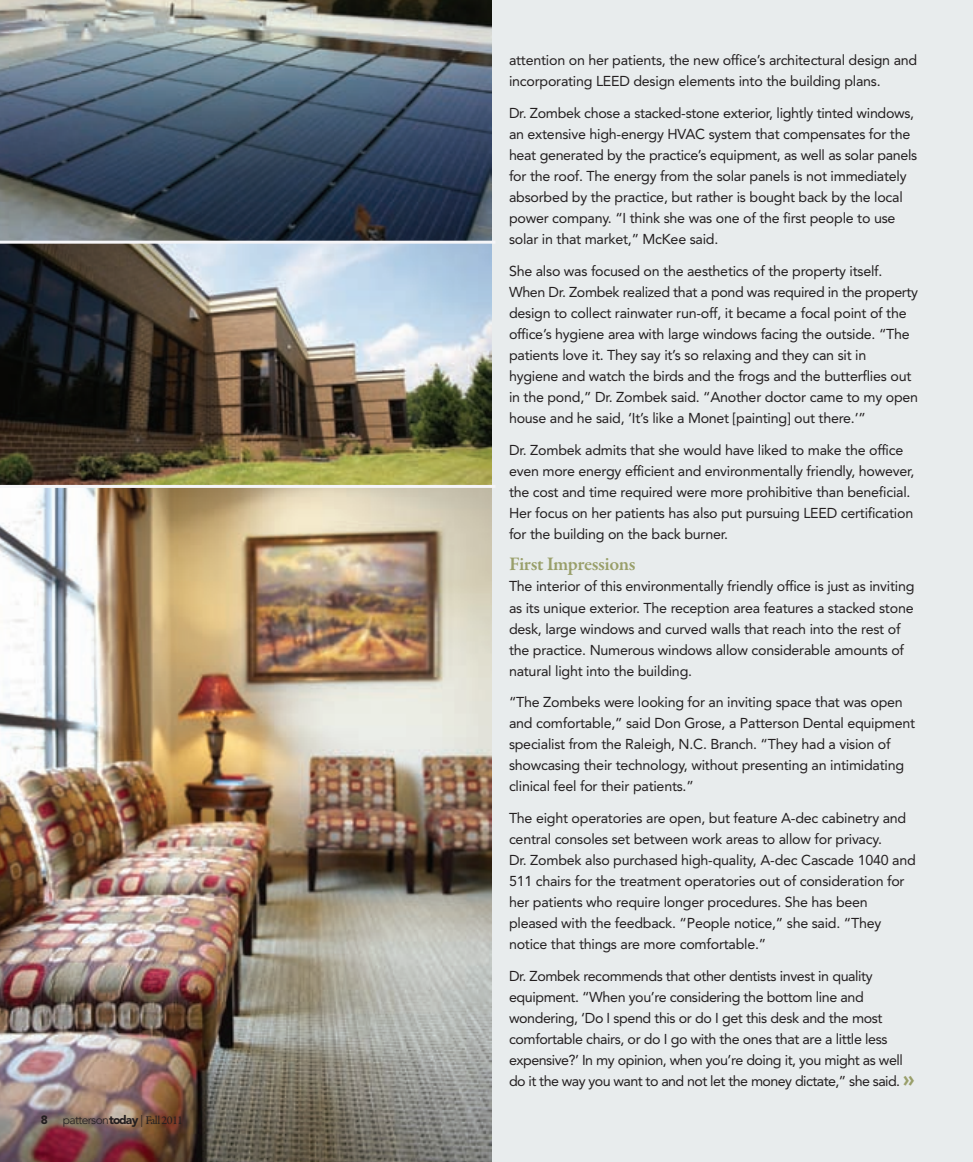
<style>
.page{position:relative;width:973px;height:1162px;background:#fff}
.page>*{position:absolute;margin:0;border:0;box-sizing:border-box;transform-origin:0 0}
.t1{font:600 19.5px "Garamond Premr Pro";letter-spacing:-.025em;color:#999f6a}
.t2{font:14.25px/21px "Avenir LT Std";letter-spacing:-.015em;color:#231f20}
.t3{font:300 12px "Avenir LT Std";letter-spacing:-.05em;color:#231f20}
.s1{font-weight:900}
.s2{font-family:"Garamond Premr Pro";font-weight:400}
.s3{font-weight:900;font-size:21px;color:#999f6a}
</style>
<div class="page">
<img style="left:0;top:0;width:972px;height:1161px">
<p class="t3" style="left:41px;top:1114px;width:144px"><span class="s1">8</span> patterson<span class="s1">today</span> | <span class="s2">Fall 2011</span></p>
<p class="t2" style="left:509px;top:51px;width:409px">attention on her patients, the new office’s architectural design and incorporating LEED design elements into the building plans.</p>
<p class="t2" style="left:509px;top:103px;width:409px">Dr. Zombek chose a stacked-stone exterior, lightly tinted windows, an extensive high-energy HVAC system that compensates for the heat generated by the practice’s equipment, as well as solar panels for the roof. The energy from the solar panels is not immediately absorbed by the practice, but rather is bought back by the local power company. “I think she was one of the first people to use solar in that market,” McKee said.</p>
<p class="t2" style="left:509px;top:261px;width:410px">She also was focused on the aesthetics of the property itself.<br>When Dr. Zombek realized that a pond was required in the property design to collect rainwater run-off, it became a focal point of the office’s hygiene area with large windows facing the outside. “The patients love it. They say it’s so relaxing and they can sit in hygiene and watch the birds and the frogs and the butterflies out in the pond,” Dr. Zombek said. “Another doctor came to my open house and he said, ‘It’s like a Monet [painting] out there.’”</p>
<p class="t2" style="left:509px;top:440px;width:407px">Dr. Zombek admits that she would have liked to make the office even more energy efficient and environmentally friendly, however, the cost and time required were more prohibitive than beneficial.<br>Her focus on her patients has also put pursuing LEED certification for the building on the back burner.</p>
<p class="t1" style="left:509px;top:556px;width:128px">First Impressions</p>
<p class="t2" style="left:509px;top:577px;width:407px">The interior of this environmentally friendly office is just as inviting as its unique exterior. The reception area features a stacked stone desk, large windows and curved walls that reach into the rest of the practice. Numerous windows allow considerable amounts of natural light into the building.</p>
<p class="t2" style="left:509px;top:693px;width:407px">“The Zombeks were looking for an inviting space that was open and comfortable,” said Don Grose, a Patterson Dental equipment specialist from the Raleigh, N.C. Branch. “They had a vision of showcasing their technology, without presenting an intimidating clinical feel for their patients.”</p>
<p class="t2" style="left:509px;top:808px;width:408px">The eight operatories are open, but feature A-dec cabinetry and central consoles set between work areas to allow for privacy.<br>Dr. Zombek also purchased high-quality, A-dec Cascade 1040 and 511 chairs for the treatment operatories out of consideration for her patients who require longer procedures. She has been pleased with the feedback. “People notice,” she said. “They notice that things are more comfortable.”</p>
<p class="t2" style="left:509px;top:966px;width:407px">Dr. Zombek recommends that other dentists invest in quality equipment. “When you’re considering the bottom line and wondering, ‘Do I spend this or do I get this desk and the most comfortable chairs, or do I go with the ones that are a little less expensive?’ In my opinion, when you’re doing it, you might as well do it the way you want to and not let the money dictate,” she said. <span class="s3">»</span></p>
</div>
